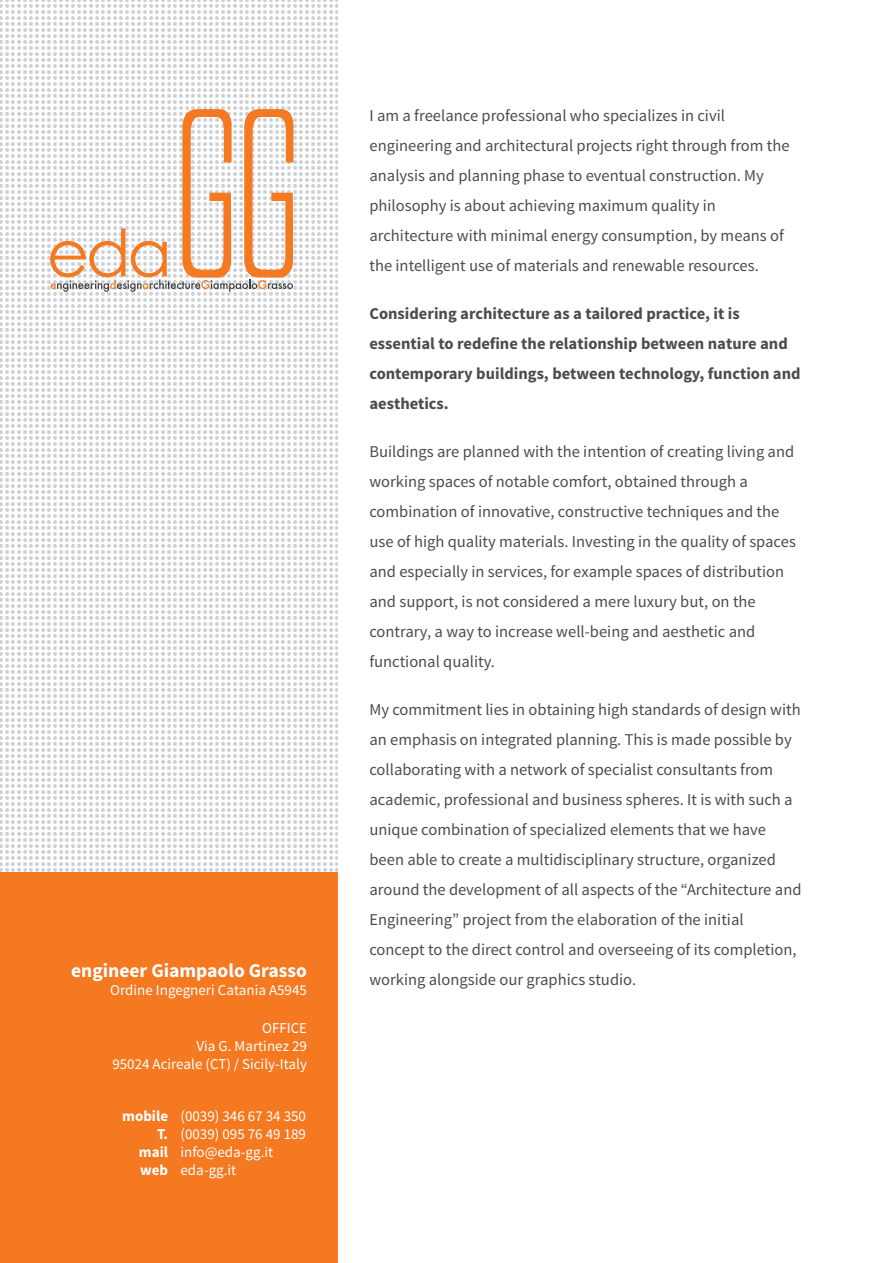
<style>
.page{position:relative;width:893px;height:1263px;background:#fff}
.page>*{position:absolute;margin:0;border:0;box-sizing:border-box;transform-origin:0 0}
.t1{font:700 19.5px "Source Sans Pro";color:#fff}
.t2{font:16.5px/30px "Source Sans Pro";color:#4b4c4d}
.t3{font:700 16.5px/30px "Source Sans Pro";color:#4b4c4d}
.t4{font:15px/18px "Source Sans Pro";color:#fff;text-align:right}
.t5{font:700 15px/18px "Source Sans Pro";color:#fff;text-align:right}
</style>
<div class="page">
<svg style="left:0;top:1px;width:338px;height:871px"></svg>
<svg style="left:50px;top:109px;width:244px;height:183px"></svg>
<div style="left:0;top:872px;width:338px;height:391px;background:#f47921"></div>
<p class="t1" style="left:71px;top:958px;width:237px">engineer Giampaolo Grasso</p>
<p class="t4" style="left:110px;top:982px;width:198px">Ordine Ingegneri Catania A5945</p>
<p class="t4" style="left:112px;top:1019px;width:196px">OFFICE<br>Via G. Martinez 29<br>95024 Acireale (CT) / Sicily-Italy</p>
<p class="t4" style="left:180px;top:1107px;width:127px;text-align:left">(0039) 346 67 34 350 (0039) 095 76 49 189 info@eda-gg.it eda-gg.it</p>
<p class="t5" style="left:122px;top:1107px;width:47px">mobile<br>T.<br>mail web</p>
<p class="t2" style="left:369px;top:101px;width:422px">I am a freelance professional who specializes in civil engineering and architectural projects right through from the analysis and planning phase to eventual construction. My philosophy is about achieving maximum quality in architecture with minimal energy consumption, by means of the intelligent use of materials and renewable resources.</p>
<p class="t3" style="left:369px;top:299px;width:433px">Considering architecture as a tailored practice, it is essential to redefine the relationship between nature and contemporary buildings, between technology, function and aesthetics.</p>
<p class="t2" style="left:369px;top:437px;width:428px">Buildings are planned with the intention of creating living and working spaces of notable comfort, obtained through a combination of innovative, constructive techniques and the use of high quality materials. Investing in the quality of spaces and especially in services, for example spaces of distribution and support, is not considered a mere luxury but, on the contrary, a way to increase well-being and aesthetic and functional quality.</p>
<p class="t2" style="left:369px;top:695px;width:434px">My commitment lies in obtaining high standards of design with an emphasis on integrated planning. This is made possible by collaborating with a network of specialist consultants from academic, professional and business spheres. It is with such a unique combination of specialized elements that we have been able to create a multidisciplinary structure, organized around the development of all aspects of the “Architecture and Engineering” project from the elaboration of the initial concept to the direct control and overseeing of its completion, working alongside our graphics studio.</p>
</div>
